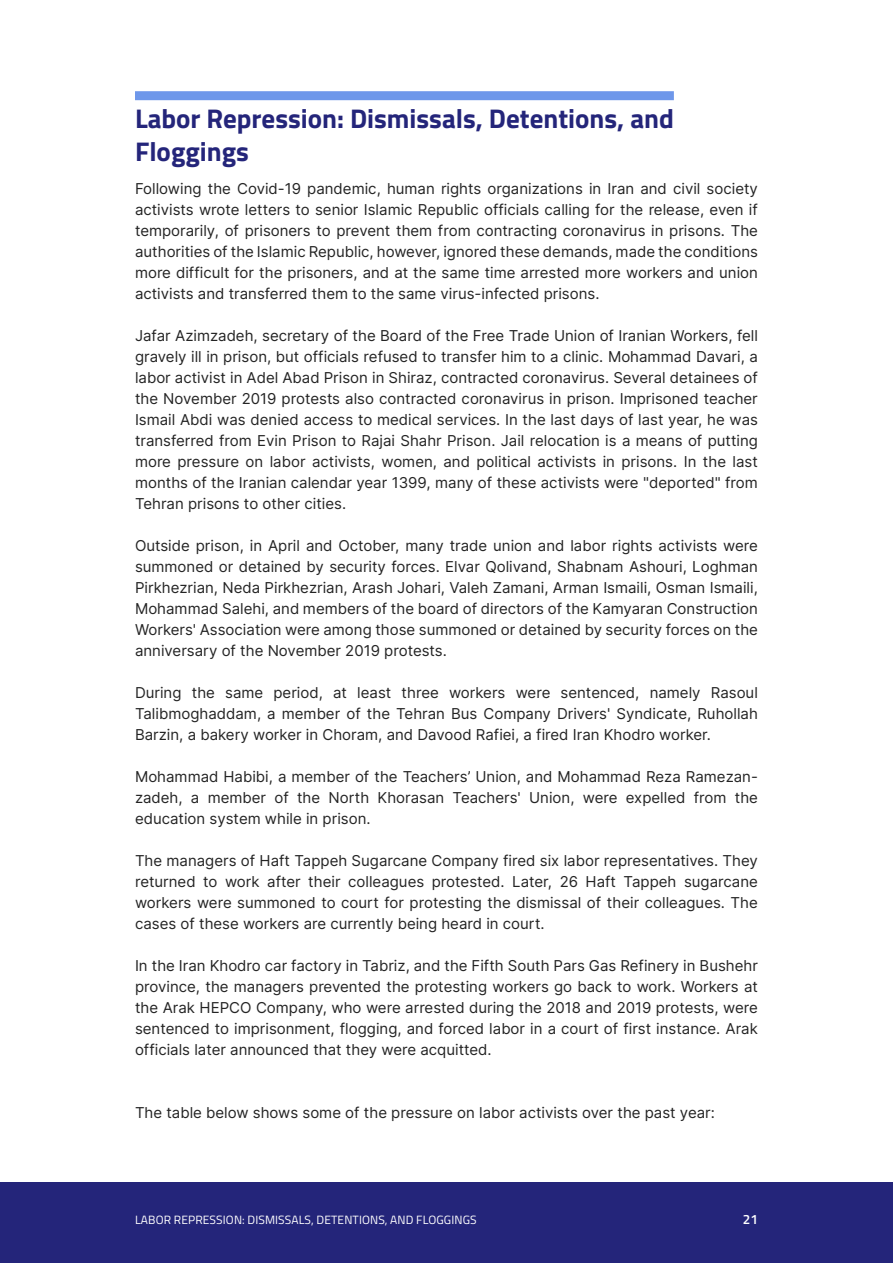
<style>
.page{position:relative;width:893px;height:1263px;background:#fff}
.page>*{position:absolute;margin:0;border:0;box-sizing:border-box;transform-origin:0 0}
.t1{font:700 27px/32.4px "Titillium Web";color:#24257a}
.t2{font:15px/21px "Inter";color:#242424;text-align:justify}
.t3{font:600 13.5px "Titillium Web";color:#fff}
.t4{font:12px "Titillium Web";letter-spacing:.01em;color:#fff}
</style>
<div class="page">
<div style="left:0;top:1182px;width:893px;height:81px;background:#24257a"></div>
<div style="left:135px;top:91px;width:539px;height:9px;background:#6e97ea"></div>
<h1 class="t1" style="left:135px;top:101px;width:540px">Labor Repression: Dismissals, Detentions, and<br>Floggings</h1>
<p class="t2" style="left:135px;top:177px;width:624px">Following the Covid-19 pandemic, human rights organizations in Iran and civil society activists wrote letters to senior Islamic Republic officials calling for the release, even if temporarily, of prisoners to prevent them from contracting coronavirus in prisons. The authorities of the Islamic Republic, however, ignored these demands, made the conditions more difficult for the prisoners, and at the same time arrested more workers and union activists and transferred them to the same virus-infected prisons.</p>
<p class="t2" style="left:135px;top:324px;width:624px">Jafar Azimzadeh, secretary of the Board of the Free Trade Union of Iranian Workers, fell gravely ill in prison, but officials refused to transfer him to a clinic. Mohammad Davari, a labor activist in Adel Abad Prison in Shiraz, contracted coronavirus. Several detainees of the November 2019 protests also contracted coronavirus in prison. Imprisoned teacher Ismail Abdi was denied access to medical services. In the last days of last year, he was transferred from Evin Prison to Rajai Shahr Prison. Jail relocation is a means of putting more pressure on labor activists, women, and political activists in prisons. In the last months of the Iranian calendar year 1399, many of these activists were "deported" from Tehran prisons to other cities.</p>
<p class="t2" style="left:135px;top:534px;width:624px">Outside prison, in April and October, many trade union and labor rights activists were summoned or detained by security forces. Elvar Qolivand, Shabnam Ashouri, Loghman Pirkhezrian, Neda Pirkhezrian, Arash Johari, Valeh Zamani, Arman Ismaili, Osman Ismaili, Mohammad Salehi, and members of the board of directors of the Kamyaran Construction Workers' Association were among those summoned or detained by security forces on the anniversary of the November 2019 protests.</p>
<p class="t2" style="left:135px;top:681px;width:624px">During the same period, at least three workers were sentenced, namely Rasoul Talibmoghaddam, a member of the Tehran Bus Company Drivers' Syndicate, Ruhollah Barzin, a bakery worker in Choram, and Davood Rafiei, a fired Iran Khodro worker.</p>
<p class="t2" style="left:135px;top:765px;width:624px">Mohammad Habibi, a member of the Teachers’ Union, and Mohammad Reza Ramezan&shy;zadeh, a member of the North Khorasan Teachers' Union, were expelled from the education system while in prison.</p>
<p class="t2" style="left:135px;top:849px;width:624px">The managers of Haft Tappeh Sugarcane Company fired six labor representatives. They returned to work after their colleagues protested. Later, 26 Haft Tappeh sugarcane workers were summoned to court for protesting the dismissal of their colleagues. The cases of these workers are currently being heard in court.</p>
<p class="t2" style="left:135px;top:954px;width:624px">In the Iran Khodro car factory in Tabriz, and the Fifth South Pars Gas Refinery in Bushehr province, the managers prevented the protesting workers go back to work. Workers at the Arak HEPCO Company, who were arrested during the 2018 and 2019 protests, were sentenced to imprisonment, flogging, and forced labor in a court of first instance. Arak officials later announced that they were acquitted.</p>
<p class="t2" style="left:135px;top:1101px;width:581px">The table below shows some of the pressure on labor activists over the past year:</p>
<p class="t4" style="left:135px;top:1211px;width:15px">LABOR</p>
<p class="t4" style="left:174px;top:1211px;width:16px">REPRESSION</p>
<p class="t4" style="left:242px;top:1211px;width:21px">: DISMISSALS</p>
<p class="t4" style="left:311px;top:1211px;width:21px">, DETENTIONS</p>
<p class="t4" style="left:385px;top:1211px;width:14px">, AND</p>
<p class="t4" style="left:416px;top:1211px;width:14px">FLOGGINGS</p>
<p class="t3" style="left:743px;top:1209px;width:17px">21</p>
</div>
